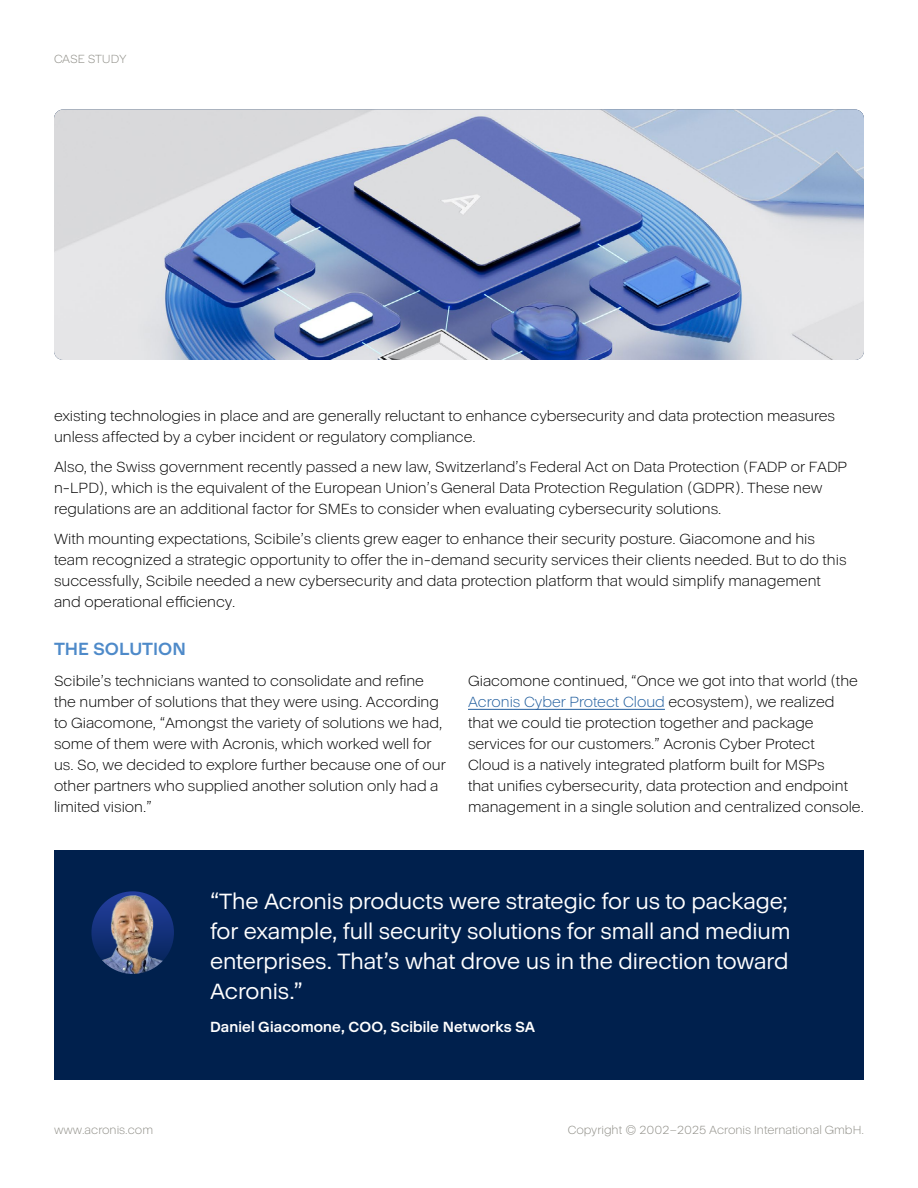
<style>
.page{position:relative;width:918px;height:1188px;background:#fff}
.page>*{position:absolute;margin:0;border:0;box-sizing:border-box;transform-origin:0 0}
.t1{font:22.5px/30px "Acronis Cyber";letter-spacing:-.005em;color:#fff}
.t2{font:700 18px "Acronis Cyber";color:#4e8ac9}
.t3{font:300 15px/21px "Acronis Cyber";color:#000}
.t4{font:700 15px "Acronis Cyber";letter-spacing:.01em;color:#fff}
.t5{font:12px "Acronis Cyber VF";color:#8f8e87}
.s1{color:#215e9e}
</style>
<div class="page">
<hr style="left:468px;top:709px;width:197px;height:1px;background:#215e9e">
<div style="left:54px;top:850px;width:810px;height:230px;background:#00204d"></div>
<img style="left:91px;top:891px;width:83px;height:83px;border-radius:41px">
<img style="left:54px;top:110px;width:810px;height:250px">
<p class="t5" style="left:54px;top:52px;width:74px">CASE STUDY</p>
<p class="t3" style="left:54px;top:406px;width:783px">existing technologies in place and are generally reluctant to enhance cybersecurity and data protection measures unless affected by a cyber incident or regulatory compliance.</p>
<p class="t3" style="left:54px;top:457px;width:795px">Also, the Swiss government recently passed a new law, Switzerland’s Federal Act on Data Protection (FADP or FADP n-LPD), which is the equivalent of the European Union’s General Data Protection Regulation (GDPR). These new regulations are an additional factor for SMEs to consider when evaluating cybersecurity solutions.</p>
<p class="t3" style="left:54px;top:529px;width:794px">With mounting expectations, Scibile’s clients grew eager to enhance their security posture. Giacomone and his team recognized a strategic opportunity to offer the in-demand security services their clients needed. But to do this successfully, Scibile needed a new cybersecurity and data protection platform that would simplify management and operational efficiency.</p>
<p class="t2" style="left:54px;top:638px;width:133px">THE SOLUTION</p>
<p class="t3" style="left:54px;top:671px;width:393px">Scibile’s technicians wanted to consolidate and refine the number of solutions that they were using. According to Giacomone, “Amongst the variety of solutions we had, some of them were with Acronis, which worked well for us. So, we decided to explore further because one of our other partners who supplied another solution only had a limited vision.”</p>
<p class="t3" style="left:468px;top:671px;width:397px">Giacomone continued, “Once we got into that world (the <span class="s1">Acronis Cyber Protect Cloud</span> ecosystem), we realized that we could tie protection together and package services for our customers.” Acronis Cyber Protect<br>Cloud is a natively integrated platform built for MSPs<br>that unifies cybersecurity, data protection and endpoint management in a single solution and centralized console.</p>
<h1 class="t1" style="left:210px;top:886px;width:582px">“The Acronis products were strategic for us to package; for example, full security solutions for small and medium enterprises. That’s what drove us in the direction toward Acronis.”</h1>
<p class="t4" style="left:210px;top:1018px;width:327px">Daniel Giacomone, COO, Scibile Networks SA</p>
<p class="t5" style="left:54px;top:1123px;width:101px">www.acronis.com</p>
<p class="t5" style="left:568px;top:1123px;width:298px">Copyright © 2002–2025 Acronis International GmbH.</p>
</div>
